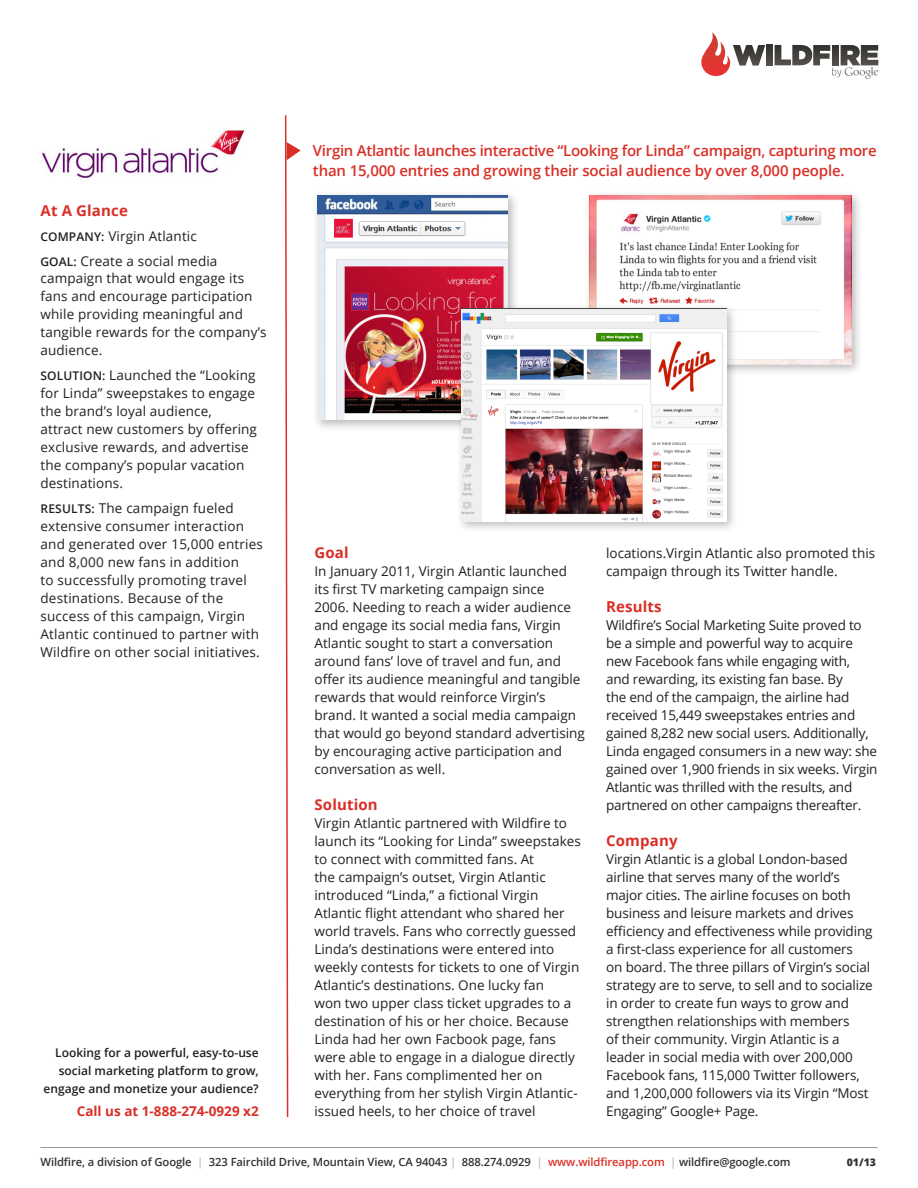
<style>
.page{position:relative;width:918px;height:1188px;background:#fff}
.page>*{position:absolute;margin:0;border:0;box-sizing:border-box;transform-origin:0 0}
.t1{font:600 15px/19.5px "Open Sans";letter-spacing:-.02em;color:#d92f27}
.t2{font:700 15px "Open Sans";letter-spacing:.01em;color:#d92f27}
.t3{font:13.5px/18px "Open Sans";color:#231f20}
.t4{font:700 13.5px "Open Sans";color:#d92f27}
.t5{font:600 12px/18px "Open Sans";color:#231f20;text-align:right}
.t6{font:600 11.25px "Open Sans";letter-spacing:-.01em;color:#323232}
.t7{font:800 10.5px "Open Sans";color:#323232}
.s1{font-weight:600;font-size:12px}
.s2{color:#bcbdc0}
.s3{color:#d92f27}
</style>
<div class="page">
<hr style="left:40px;top:1147px;width:838px;height:1px;background:#989898">
<svg style="left:701px;top:32px;width:64px;height:44px"></svg>
<svg style="left:766px;top:45px;width:7px;height:20px"></svg>
<svg style="left:775px;top:45px;width:105px;height:34px"></svg>
<svg style="left:284px;top:115px;width:17px;height:1003px"></svg>
<div style="left:312px;top:190px;width:208px;height:242px;background:#231f20;opacity:.3"></div>
<img style="left:318px;top:196px;width:190px;height:224px">
<div style="left:584px;top:190px;width:279px;height:186px;background:#231f20;opacity:.3"></div>
<img style="left:589px;top:196px;width:263px;height:168px">
<div style="left:456px;top:303px;width:281px;height:230px;background:#231f20;opacity:.3"></div>
<img style="left:461px;top:308px;width:265px;height:214px">
<img style="left:41px;top:129px;width:204px;height:51px">
<p class="t2" style="left:40px;top:200px;width:89px">At A Glance</p>
<p class="t3" style="left:40px;top:223px;width:179px;line-height:24.8px"><span class="s1">Company:</span> Virgin Atlantic<br><span class="s1">Goal:</span> Create a social media</p>
<p class="t3" style="left:41px;top:269px;width:228px">campaign that would engage its fans and encourage participation while providing meaningful and tangible rewards for the company’s audience.</p>
<p class="t3" style="left:40px;top:366px;width:218px"><span class="s1">Solution:</span> Launched the “Looking for Linda” sweepstakes to engage the brand’s loyal audience, attract new customers by offering exclusive rewards, and advertise the company’s popular vacation destinations.</p>
<p class="t3" style="left:40px;top:499px;width:224px"><span class="s1">Results:</span> The campaign fueled extensive consumer interaction and generated over 15,000 entries and 8,000 new fans in addition<br>to successfully promoting travel destinations. Because of the success of this campaign, Virgin Atlantic continued to partner with Wildfire on other social initiatives.</p>
<p class="t5" style="left:44px;top:1043px;width:217px">Looking for a powerful, easy-to-use social marketing platform to grow, engage and monetize your audience?</p>
<p class="t4" style="left:77px;top:1101px;width:183px">Call us at 1-888-274-0929 x2</p>
<p class="t1" style="left:313px;top:141px;width:565px">Virgin Atlantic launches interactive “Looking for Linda” campaign, capturing more than 15,000 entries and growing their social audience by over 8,000 people.</p>
<p class="t2" style="left:315px;top:542px;width:36px">Goal</p>
<p class="t3" style="left:315px;top:562px;width:272px">In January 2011, Virgin Atlantic launched its first TV marketing campaign since<br>2006. Needing to reach a wider audience and engage its social media fans, Virgin Atlantic sought to start a conversation around fans’ love of travel and fun, and offer its audience meaningful and tangible rewards that would reinforce Virgin’s brand. It wanted a social media campaign that would go beyond standard advertising by encouraging active participation and conversation as well.</p>
<p class="t2" style="left:315px;top:794px;width:65px">Solution</p>
<p class="t3" style="left:315px;top:814px;width:268px">Virgin Atlantic partnered with Wildfire to launch its “Looking for Linda” sweepstakes to connect with committed fans. At<br>the campaign’s outset, Virgin Atlantic introduced “Linda,” a fictional Virgin Atlantic flight attendant who shared her world travels. Fans who correctly guessed Linda’s destinations were entered into weekly contests for tickets to one of Virgin Atlantic’s destinations. One lucky fan<br>won two upper class ticket upgrades to a destination of his or her choice. Because Linda had her own Facbook page, fans were able to engage in a dialogue directly with her. Fans complimented her on everything from her stylish Virgin Atlantic&shy;issued heels, to her choice of travel</p>
<p class="t3" style="left:606px;top:544px;width:271px">locations.Virgin Atlantic also promoted this campaign through its Twitter handle.</p>
<p class="t2" style="left:606px;top:596px;width:57px">Results</p>
<p class="t3" style="left:606px;top:616px;width:273px">Wildfire’s Social Marketing Suite proved to be a simple and powerful way to acquire new Facebook fans while engaging with,<br>and rewarding, its existing fan base. By<br>the end of the campaign, the airline had received 15,449 sweepstakes entries and gained 8,282 new social users. Additionally, Linda engaged consumers in a new way: she gained over 1,900 friends in six weeks. Virgin Atlantic was thrilled with the results, and partnered on other campaigns thereafter.</p>
<p class="t2" style="left:606px;top:830px;width:73px">Company</p>
<p class="t3" style="left:606px;top:850px;width:268px">Virgin Atlantic is a global London-based airline that serves many of the world’s major cities. The airline focuses on both business and leisure markets and drives efficiency and effectiveness while providing a first-class experience for all customers<br>on board. The three pillars of Virgin’s social strategy are to serve, to sell and to socialize in order to create fun ways to grow and strengthen relationships with members<br>of their community. Virgin Atlantic is a leader in social media with over 200,000<br>Facebook fans, 115,000 Twitter followers, and 1,200,000 followers via its Virgin “Most Engaging” Google+ Page.</p>
<p class="t6" style="left:40px;top:1155px;width:752px">Wildfire, a division of Google <span class="s2">|</span> 323 Fairchild Drive, Mountain View, CA 94043 <span class="s2">|</span> 888.274.0929 <span class="s2">|</span> <span class="s3">www.wildfireapp.com</span> <span class="s2">|</span> wildfire@google.com</p>
<p class="t7" style="left:847px;top:1155px;width:31px">01/13</p>
</div>
